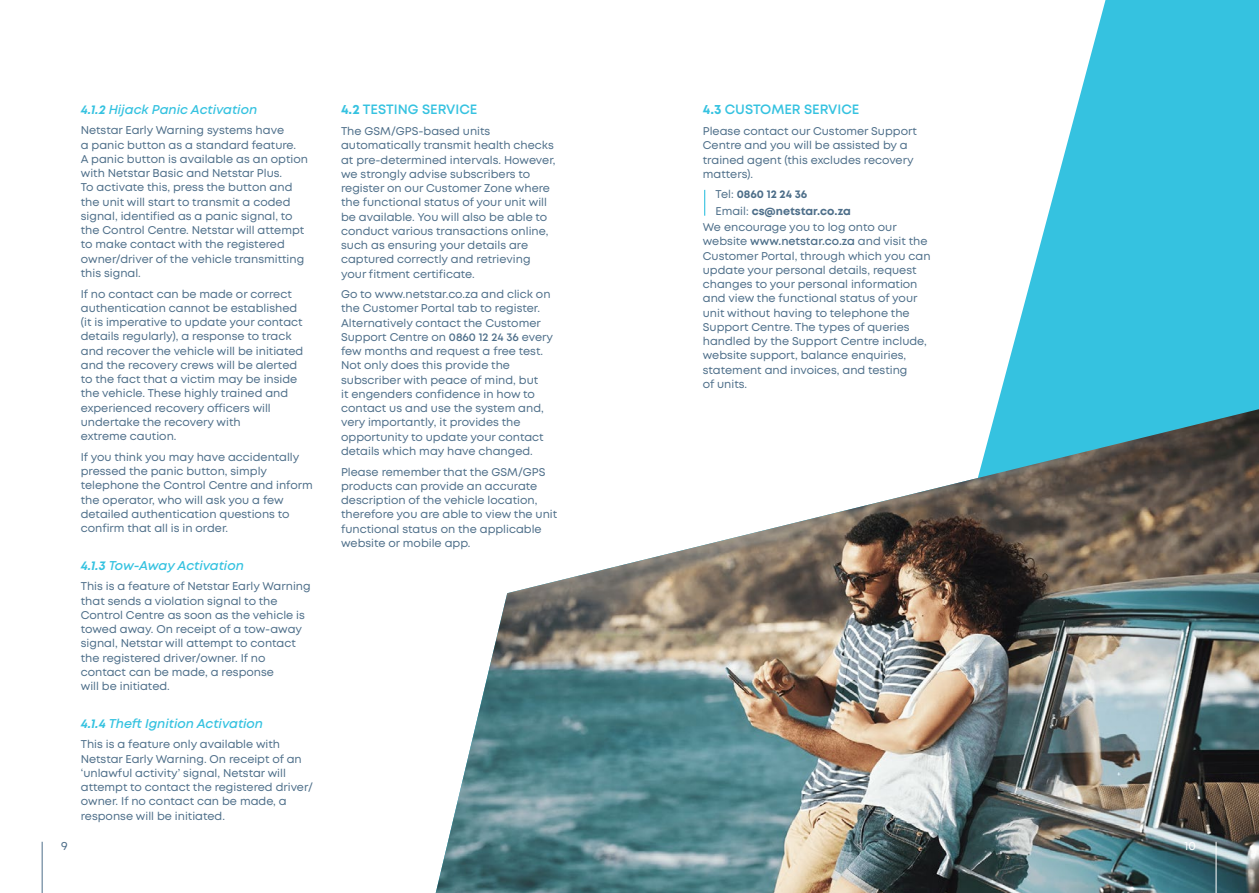
<style>
.page{position:relative;width:1259px;height:893px;background:#fff}
.page>*{position:absolute;margin:0;border:0;box-sizing:border-box;transform-origin:0 0}
.Subheadings{font:600 13.5px "Mont";color:#35c2e0}
.Subheadings-2{font:italic 600 12.75px "Mont";color:#35c2e0}
.t1{font:12px "Mont";color:#fff}
.t2{font:12px "Mont";color:#4d6e89}
.Body_Copy{font:11.25px/14.2px "Mont";color:#4d6e89}
.Body_Copy-2{font:700 11.25px "Mont";color:#4d6e89}
.s1{font-weight:700}
.s2{font-weight:600}
.s3{font-weight:400}
</style>
<div class="page">
<svg style="left:996px;top:0;width:263px;height:409px;fill:#35c2e0"></svg>
<img style="left:436px;top:409px;width:823px;height:484px">
<hr style="left:42px;top:842px;width:1px;height:51px;background:#4d6e89">
<svg style="left:704px;top:190px;width:1px;height:26px"></svg>
<hr style="left:1215px;top:842px;width:1px;height:51px;background:#fff">
<p class="t2" style="left:61px;top:839px;width:8px">9</p>
<p class="Subheadings-2" style="left:81px;top:101px;width:178px"><span class="s1">4.1.2</span> Hijack Panic Activation</p>
<p class="Body_Copy" style="left:81px;top:123px;width:229px">Netstar Early Warning systems have<br>a panic button as a standard feature.<br>A panic button is available as an option with Netstar Basic and Netstar Plus.<br>To activate this, press the button and the unit will start to transmit a coded signal, identified as a panic signal, to the Control Centre. Netstar will attempt to make contact with the registered owner/driver of the vehicle transmitting this signal.</p>
<p class="Body_Copy" style="left:81px;top:287px;width:224px">If no contact can be made or correct authentication cannot be established (it is imperative to update your contact details regularly), a response to track and recover the vehicle will be initiated and the recovery crews will be alerted to the fact that a victim may be inside the vehicle. These highly trained and experienced recovery officers will undertake the recovery with<br>extreme caution.</p>
<p class="Body_Copy" style="left:81px;top:450px;width:234px">If you think you may have accidentally pressed the panic button, simply telephone the Control Centre and inform the operator, who will ask you a few detailed authentication questions to confirm that all is in order.</p>
<p class="Subheadings-2" style="left:81px;top:557px;width:165px"><span class="s1">4.1.3</span> Tow-Away Activation</p>
<p class="Body_Copy" style="left:81px;top:579px;width:231px">This is a feature of Netstar Early Warning that sends a violation signal to the Control Centre as soon as the vehicle is towed away. On receipt of a tow-away signal, Netstar will attempt to contact the registered driver/owner. If no contact can be made, a response<br>will be initiated.</p>
<p class="Subheadings-2" style="left:81px;top:715px;width:184px"><span class="s1">4.1.4</span> Theft Ignition Activation</p>
<p class="Body_Copy" style="left:81px;top:737px;width:233px">This is a feature only available with Netstar Early Warning. On receipt of an ‘unlawful activity’ signal, Netstar will attempt to contact the registered driver/ owner. If no contact can be made, a response will be initiated.</p>
<p class="Subheadings" style="left:341px;top:101px;width:138px"><span class="s1">4.2</span> TESTING SERVICE</p>
<p class="Body_Copy" style="left:341px;top:124px;width:216px">The GSM/GPS-based units automatically transmit health checks at pre-determined intervals. However, we strongly advise subscribers to register on our Customer Zone where the functional status of your unit will be available. You will also be able to conduct various transactions online, such as ensuring your details are captured correctly and retrieving your fitment certificate.</p>
<p class="Body_Copy" style="left:341px;top:287px;width:213px">Go to www.netstar.co.za and click on the Customer Portal tab to register.<br>Alternatively contact the Customer Support Centre on <span class="s2">0860 12 24 36</span> every few months and request a free test.<br>Not only does this provide the subscriber with peace of mind, but<br>it engenders confidence in how to contact us and use the system and, very importantly, it provides the opportunity to update your contact details which may have changed.</p>
<p class="Body_Copy" style="left:341px;top:465px;width:218px">Please remember that the GSM/GPS products can provide an accurate description of the vehicle location, therefore you are able to view the unit functional status on the applicable website or mobile app.</p>
<p class="Subheadings" style="left:703px;top:101px;width:158px"><span class="s1">4.3</span> CUSTOMER SERVICE</p>
<p class="Body_Copy" style="left:703px;top:124px;width:215px">Please contact our Customer Support<br>Centre and you will be assisted by a trained agent (this excludes recovery matters).</p>
<p class="Body_Copy-2" style="left:715px;top:187px;width:93px"><span class="s3">Tel:</span> 0860 12 24 36</p>
<p class="Body_Copy-2" style="left:715px;top:204px;width:137px"><span class="s3">Email:</span> cs@netstar.co.za</p>
<p class="Body_Copy" style="left:703px;top:220px;width:229px">We encourage you to log onto our website <span class="s2">www.netstar.co.za</span> and visit the Customer Portal, through which you can update your personal details, request changes to your personal information and view the functional status of your unit without having to telephone the Support Centre. The types of queries handled by the Support Centre include, website support, balance enquiries, statement and invoices, and testing<br>of units.</p>
<p class="t1" style="left:1184px;top:839px;width:13px">10</p>
</div>
